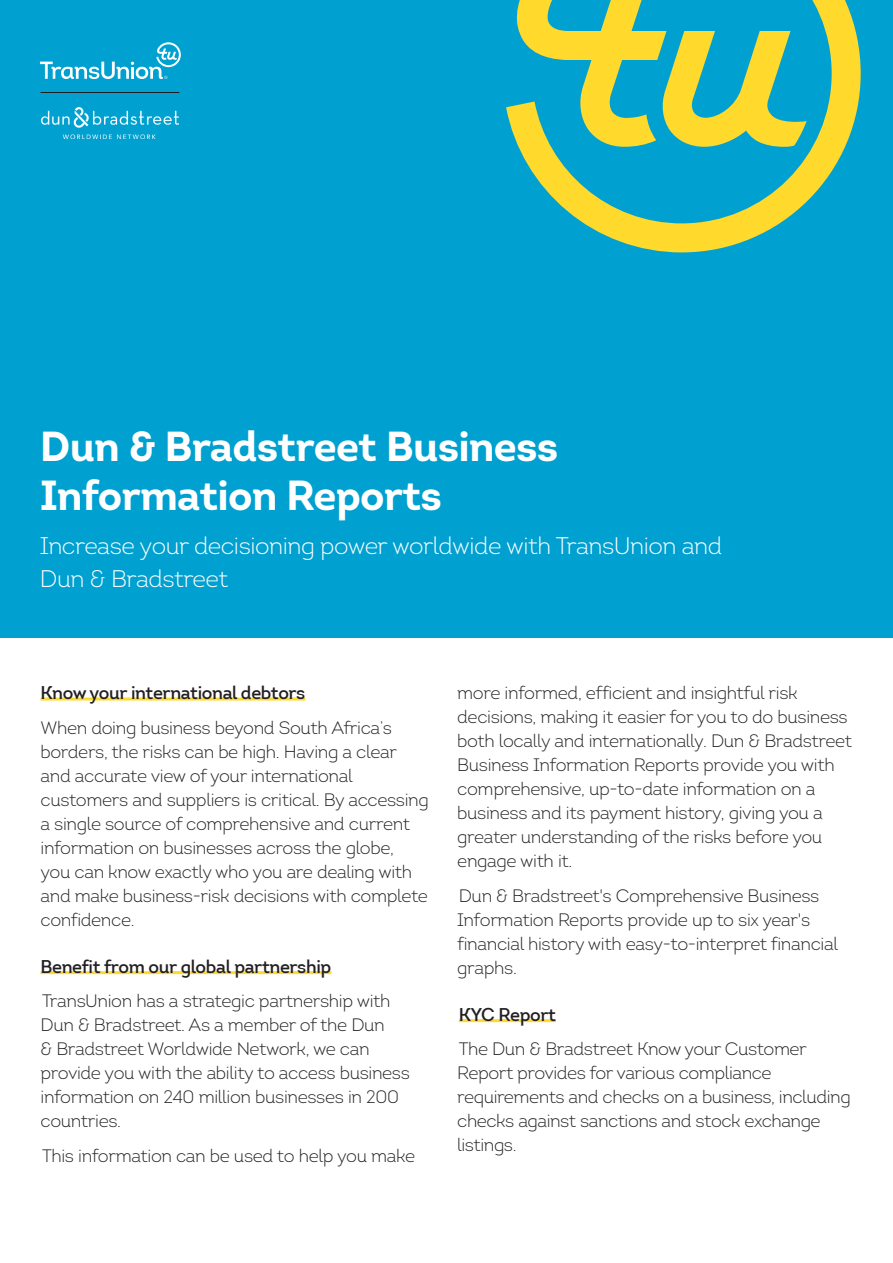
<style>
.page{position:relative;width:893px;height:1263px;background:#fff}
.page>*{position:absolute;margin:0;border:0;box-sizing:border-box;transform-origin:0 0}
._18_23_Introductory{font:700 42px/49.5px "Intro";letter-spacing:-.02em;color:#fff}
._18_23_Introductory-2{font:300 24px/33px "Intro";letter-spacing:-.02em;color:#fff}
._12_16_Call_to_Actio{font:300 18px/24px "Intro";letter-spacing:-.02em;color:#231f20}
._12_16_Call_to_Actio-2{font:600 18px "Intro";letter-spacing:-.02em;color:#231f20}
</style>
<div class="page">
<div style="left:0;top:0;width:893px;height:638px;background:#00a1d0"></div>
<svg style="left:506px;top:0;width:355px;height:252px"></svg>
<svg style="left:660px;top:31px;width:147px;height:116px"></svg>
<hr style="left:40px;top:697px;width:265px;height:3px;background:#ffd92b">
<hr style="left:40px;top:971px;width:291px;height:3px;background:#ffd92b">
<hr style="left:459px;top:1019px;width:97px;height:3px;background:#ffd92b">
<svg style="left:39px;top:42px;width:142px;height:76px"></svg>
<hr style="left:40px;top:92px;width:139px;height:1px;background:#231f20">
<img style="left:42px;top:108px;width:136px;height:31px">
<p class="_18_23_Introductory" style="left:40px;top:421px;width:520px">Dun &amp; Bradstreet Business<br>Information Reports</p>
<p class="_18_23_Introductory-2" style="left:40px;top:529px;width:684px">Increase your decisioning power worldwide with TransUnion and<br>Dun &amp; Bradstreet</p>
<p class="_12_16_Call_to_Actio-2" style="left:40px;top:681px;width:266px">Know your international debtors</p>
<p class="_12_16_Call_to_Actio" style="left:40px;top:715px;width:390px">When doing business beyond South Africa’s borders, the risks can be high. Having a clear and accurate view of your international customers and suppliers is critical. By accessing a single source of comprehensive and current information on businesses across the globe,<br>you can know exactly who you are dealing with and make business-risk decisions with complete confidence.</p>
<p class="_12_16_Call_to_Actio-2" style="left:40px;top:955px;width:292px">Benefit from our global partnership</p>
<p class="_12_16_Call_to_Actio" style="left:40px;top:989px;width:371px">TransUnion has a strategic partnership with Dun &amp; Bradstreet. As a member of the Dun<br>&amp; Bradstreet Worldwide Network, we can provide you with the ability to access business information on 240 million businesses in 200 countries.</p>
<p class="_12_16_Call_to_Actio" style="left:42px;top:1144px;width:375px">This information can be used to help you make</p>
<p class="_12_16_Call_to_Actio" style="left:457px;top:681px;width:396px">more informed, efficient and insightful risk decisions, making it easier for you to do business both locally and internationally. Dun &amp; Bradstreet Business Information Reports provide you with comprehensive, up-to-date information on a business and its payment history, giving you a greater understanding of the risks before you engage with it.</p>
<p class="_12_16_Call_to_Actio" style="left:457px;top:883px;width:382px">Dun &amp; Bradstreet's Comprehensive Business Information Reports provide up to six year's financial history with easy-to-interpret financial graphs.</p>
<p class="_12_16_Call_to_Actio-2" style="left:459px;top:1003px;width:99px">KYC Report</p>
<p class="_12_16_Call_to_Actio" style="left:457px;top:1037px;width:395px">The Dun &amp; Bradstreet Know your Customer Report provides for various compliance requirements and checks on a business, including checks against sanctions and stock exchange listings.</p>
</div>
